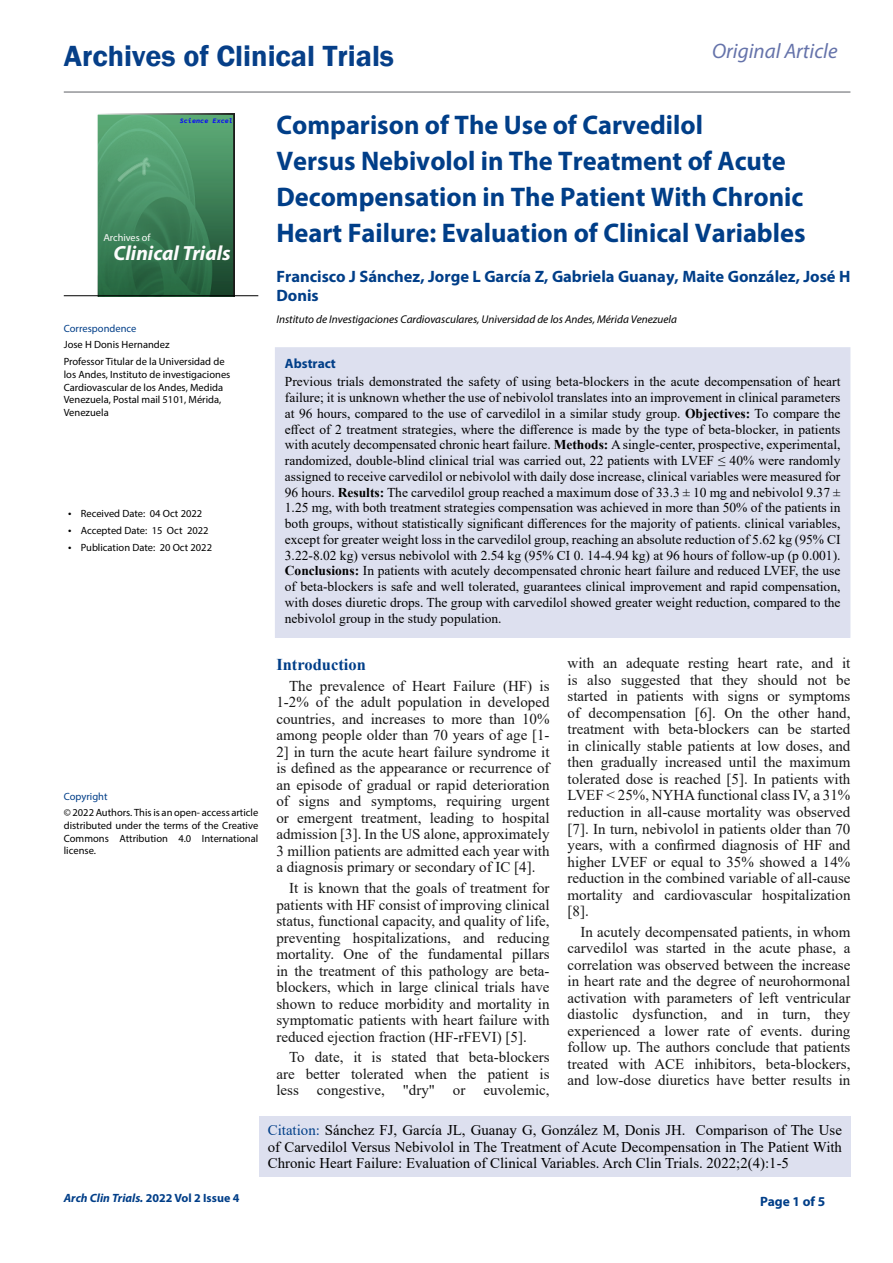
<style>
.page{position:relative;width:893px;height:1263px;background:#fff}
.page>*{position:absolute;margin:0;border:0;box-sizing:border-box;transform-origin:0 0}
.t1{font:600 30px "Franklin Gothic";color:#063f88}
.t2{font:700 27px/36px "Myriad Pro";color:#003e88}
.t3{font:italic 21px "Myriad Pro";color:#6573aa}
.t4{font:italic 700 20.55px "Myriad Pro";color:#fcfcfc}
.t5{font:700 16.5px/19.8px "Myriad Pro";color:#003e88}
.t6{font:700 16.5px "Times New Roman";color:#003e88}
.t7{font:15px/16.5px "Times New Roman";color:#161616;text-align:justify}
.t8{font:14.85px/16.5px "Times New Roman";color:#000;text-align:justify}
.t9{font:13.5px/15.8px "Times New Roman";color:#000;text-align:justify}
.t10{font:700 13.5px "Myriad Pro";color:#003e88}
.t11{font:italic 700 12px "Myriad Pro";color:#003e88}
.t12{font:italic 11.25px "Myriad Pro";color:#000}
.t13{font:10.5px/12.6px "Myriad Pro";color:#000}
.t14{font:10.5px "Myriad Pro";color:#003e88}
.t15{font:10.2px "Myriad Pro";color:#fcfafa}
.t16{font:italic 6.9px "Source Code Variable";color:#0808f9}
.s1{font-weight:700}
.s2{font-size:12px}
.s3{color:#003e88}
.s4{font-style:normal}
</style>
<div class="page">
<div style="left:259px;top:1116px;width:591px;height:61px;background:#dde0ef"></div>
<svg style="left:97px;top:114px;width:137px;height:181px;background:#43875e"></svg>
<hr style="left:64px;top:295px;width:194px;height:1px;background:#000">
<hr style="left:64px;top:91px;width:786px;height:2px;background:#939598">
<div style="left:276px;top:348px;width:574px;height:289px;background:#dde0ef"></div>
<div style="left:275px;top:347px;width:575px;height:291px;border:2px solid #dde0ef"></div>
<h1 class="t1" style="left:64px;top:37px;width:332px">Archives of Clinical Trials</h1>
<h3 class="t3" style="left:712px;top:38px;width:127px">Original Article</h3>
<p class="t16" style="left:180px;top:115px;width:55px">Science Excel</p>
<p class="t2" style="left:276px;top:106px;width:531px">Comparison of The Use of Carvedilol<br>Versus Nebivolol in The Treatment of Acute Decompensation in The Patient With Chronic Heart Failure: Evaluation of Clinical Variables</p>
<p class="t5" style="left:276px;top:266px;width:575px">Francisco J Sánchez, Jorge L García Z, Gabriela Guanay, Maite González, José H<br>Donis</p>
<p class="t12" style="left:276px;top:313px;width:402px">Instituto de Investigaciones Cardiovasculares, Universidad de los Andes, Mérida Venezuela</p>
<p class="t15" style="left:104px;top:231px;width:49px">Archives of</p>
<h3 class="t4" style="left:114px;top:240px;width:119px">Clinical Trials</h3>
<p class="t14" style="left:64px;top:322px;width:74px">Correspondence</p>
<p class="t13" style="left:64px;top:338px;width:107px">Jose H Donis Hernandez</p>
<p class="t13" style="left:64px;top:355px;width:168px">Professor Titular de la Universidad de los Andes, Instituto de investigaciones Cardiovascular de los Andes, Medida Venezuela, Postal mail 5101, Mérida, Venezuela</p>
<p class="t10" style="left:285px;top:355px;width:53px">Abstract</p>
<p class="t9" style="left:285px;top:373px;width:557px">Previous trials demonstrated the safety of using beta-blockers in the acute decompensation of heart failure; it is unknown whether the use of nebivolol translates into an improvement in clinical parameters at 96 hours, compared to the use of carvedilol in a similar study group. <span class="s1">Objectives:</span> To compare the effect of 2 treatment strategies, where the difference is made by the type of beta-blocker, in patients with acutely decompensated chronic heart failure. <span class="s1">Methods:</span> A single-center, prospective, experimental, randomized, double-blind clinical trial was carried out, 22 patients with LVEF ≤ 40% were randomly assigned to receive carvedilol or nebivolol with daily dose increase, clinical variables were measured for 96 hours. <span class="s1">Results:</span> The carvedilol group reached a maximum dose of 33.3 ± 10 mg and nebivolol 9.37 ± 1.25 mg, with both treatment strategies compensation was achieved in more than 50% of the patients in both groups, without statistically significant differences for the majority of patients. clinical variables, except for greater weight loss in the carvedilol group, reaching an absolute reduction of 5.62 kg (95% CI 3.22-8.02 kg) versus nebivolol with 2.54 kg (95% CI 0. 14-4.94 kg) at 96 hours of follow-up (p 0.001).<br><span class="s1">Conclusions:</span> In patients with acutely decompensated chronic heart failure and reduced LVEF, the use of beta-blockers is safe and well tolerated, guarantees clinical improvement and rapid compensation, with doses diuretic drops. The group with carvedilol showed greater weight reduction, compared to the nebivolol group in the study population.</p>
<p class="t13" style="left:68px;top:507px;width:136px"><span class="s2">•</span> Received Date: 04 Oct 2022</p>
<p class="t13" style="left:68px;top:524px;width:142px"><span class="s2">•</span> Accepted Date: 15 Oct 2022</p>
<p class="t13" style="left:68px;top:540px;width:146px"><span class="s2">•</span> Publication Date: 20 Oct 2022</p>
<p class="t14" style="left:64px;top:789px;width:45px">Copyright</p>
<p class="t13" style="left:64px;top:806px;width:196px;text-align:justify">© 2022 Authors. This is an open- access article distributed under the terms of the Creative Commons Attribution 4.0 International license.</p>
<p class="t6" style="left:276px;top:653px;width:91px">Introduction</p>
<p class="t7" style="left:276px;top:677px;width:275px;text-indent:13px">The prevalence of Heart Failure (HF) is 1-2% of the adult population in developed countries, and increases to more than 10% among people older than 70 years of age [1- 2] in turn the acute heart failure syndrome it is defined as the appearance or recurrence of an episode of gradual or rapid deterioration of signs and symptoms, requiring urgent or emergent treatment, leading to hospital admission [3]. In the US alone, approximately 3 million patients are admitted each year with a diagnosis primary or secondary of IC [4].</p>
<p class="t7" style="left:276px;top:879px;width:275px;text-indent:13px">It is known that the goals of treatment for patients with HF consist of improving clinical status, functional capacity, and quality of life, preventing hospitalizations, and reducing mortality. One of the fundamental pillars in the treatment of this pathology are beta&shy;blockers, which in large clinical trials have shown to reduce morbidity and mortality in symptomatic patients with heart failure with reduced ejection fraction (HF-rFEVI) [5].</p>
<p class="t7" style="left:276px;top:1049px;width:275px;text-indent:13px">To date, it is stated that beta-blockers are better tolerated when the patient is less congestive, "dry" or euvolemic,</p>
<p class="t7" style="left:568px;top:655px;width:284px">with an adequate resting heart rate, and it is also suggested that they should not be started in patients with signs or symptoms of decompensation [6]. On the other hand, treatment with beta-blockers can be started in clinically stable patients at low doses, and then gradually increased until the maximum tolerated dose is reached [5]. In patients with LVEF &lt; 25%, NYHA functional class IV, a 31% reduction in all-cause mortality was observed [7]. In turn, nebivolol in patients older than 70 years, with a confirmed diagnosis of HF and higher LVEF or equal to 35% showed a 14% reduction in the combined variable of all-cause mortality and cardiovascular hospitalization [8].</p>
<p class="t7" style="left:568px;top:923px;width:284px;text-indent:13px">In acutely decompensated patients, in whom carvedilol was started in the acute phase, a correlation was observed between the increase in heart rate and the degree of neurohormonal activation with parameters of left ventricular diastolic dysfunction, and in turn, they experienced a lower rate of events. during follow up. The authors conclude that patients treated with ACE inhibitors, beta-blockers, and low-dose diuretics have better results in</p>
<p class="t8" style="left:268px;top:1122px;width:576px"><span class="s3">Citation:</span> Sánchez FJ, García JL, Guanay G, González M, Donis JH. Comparison of The Use of Carvedilol Versus Nebivolol in The Treatment of Acute Decompensation in The Patient With Chronic Heart Failure: Evaluation of Clinical Variables. Arch Clin Trials. 2022;2(4):1-5</p>
<p class="t11" style="left:64px;top:1190px;width:177px">Arch Clin Trials. <span class="s4">2022 Vol 2 Issue 4</span></p>
<p class="t10" style="left:760px;top:1192px;width:67px">Page 1 of 5</p>
</div>
